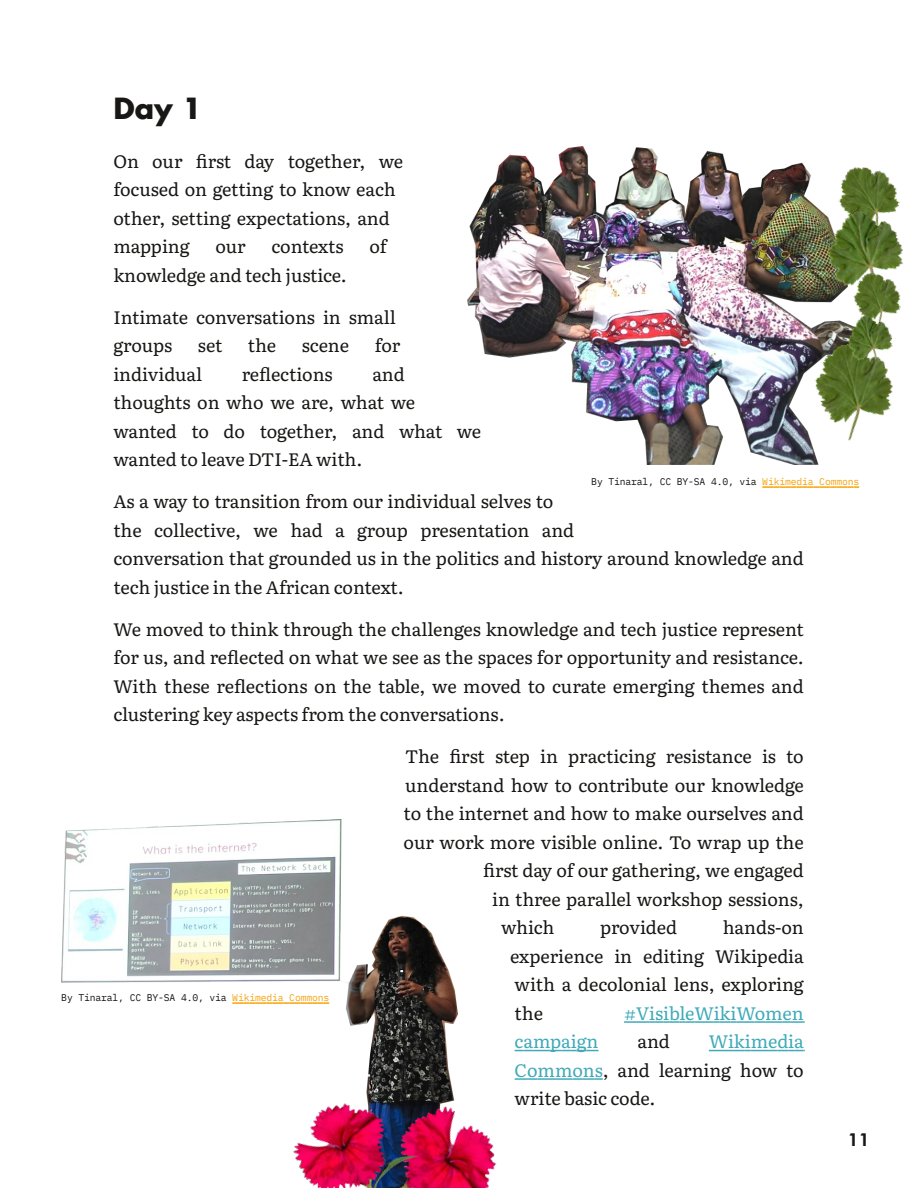
<style>
.page{position:relative;width:918px;height:1188px;background:#fff}
.page>*{position:absolute;margin:0;border:0;box-sizing:border-box;transform-origin:0 0}
.t1{font:700 28.5px "Futura";color:#181715}
.t2{font:18px/28.5px "Literata";letter-spacing:-.005em;color:#181715}
.t3{font:18px "Literata";letter-spacing:-.01em;color:#40aab8}
.t4{font:800 18px "Futura BT";color:#181715}
.t5{font:9.75px "IBM Plex Mono";letter-spacing:-.015em;color:#181715}
.s1{color:#f6a30c}
.s2{color:#40aab8}
</style>
<div class="page">
<svg style="left:624px;top:1021px;width:181px;height:2px"></svg>
<svg style="left:515px;top:1050px;width:84px;height:1px"></svg>
<svg style="left:709px;top:1050px;width:96px;height:1px"></svg>
<svg style="left:515px;top:1078px;width:88px;height:2px"></svg>
<img style="left:468px;top:147px;width:375px;height:318px">
<img style="left:61px;top:820px;width:397px;height:274px">
<img style="left:834px;top:164px;width:66px;height:41px">
<img style="left:818px;top:205px;width:86px;height:98px">
<img style="left:845px;top:269px;width:59px;height:44px">
<img style="left:797px;top:335px;width:96px;height:115px">
<img style="left:843px;top:313px;width:54px;height:57px">
<img style="left:428px;top:1094px;width:69px;height:94px">
<img style="left:283px;top:1088px;width:145px;height:100px">
<svg style="left:762px;top:486px;width:97px;height:2px"></svg>
<svg style="left:232px;top:1002px;width:97px;height:2px"></svg>
<h1 class="t1" style="left:113px;top:97px;width:90px">Day 1</h1>
<p class="t2" style="left:113px;top:146px;width:291px">On our first day together, we focused on getting to know each other, setting expectations, and mapping</p>
<p class="t2" style="left:215px;top:231px;width:32px">our</p>
<p class="t2" style="left:272px;top:231px;width:74px">contexts</p>
<p class="t2" style="left:369px;top:231px;width:19px">of</p>
<p class="t2" style="left:113px;top:260px;width:235px">knowledge and tech justice.</p>
<p class="t2" style="left:113px;top:302px;width:284px">Intimate conversations in small groups</p>
<p class="t2" style="left:198px;top:330px;width:26px">set</p>
<p class="t2" style="left:248px;top:330px;width:30px">the</p>
<p class="t2" style="left:302px;top:330px;width:49px">scene</p>
<p class="t2" style="left:375px;top:330px;width:27px">for</p>
<p class="t2" style="left:113px;top:359px;width:90px">individual</p>
<p class="t2" style="left:242px;top:359px;width:92px">reflections</p>
<p class="t2" style="left:113px;top:359px;width:369px;text-indent:259px">and thoughts on who we are, what we wanted to do together, and what we wanted to leave DTI-EA with.</p>
<p class="t2" style="left:113px;top:486px;width:692px">As a way to transition from our individual selves to<br>the collective, we had a group presentation and<br>conversation that grounded us in the politics and history around knowledge and tech justice in the African context.</p>
<p class="t2" style="left:113px;top:614px;width:692px;text-align:justify">We moved to think through the challenges knowledge and tech justice represent for us, and reflected on what we see as the spaces for opportunity and resistance.<br>With these reflections on the table, we moved to curate emerging themes and clustering key aspects from the conversations.</p>
<p class="t2" style="left:405px;top:741px;width:400px">The first step in practicing resistance is to</p>
<p class="t2" style="left:405px;top:770px;width:400px">understand how to contribute our knowledge</p>
<p class="t2" style="left:404px;top:798px;width:402px">to the internet and how to make ourselves and</p>
<p class="t2" style="left:404px;top:827px;width:402px">our work more visible online. To wrap up the</p>
<p class="t2" style="left:483px;top:855px;width:322px">first day of our gathering, we engaged</p>
<p class="t2" style="left:492px;top:884px;width:313px">in three parallel workshop sessions,</p>
<p class="t2" style="left:501px;top:912px;width:55px">which</p>
<p class="t2" style="left:600px;top:912px;width:79px">provided</p>
<p class="t5" style="left:591px;top:475px;width:270px">By Tinaral, CC BY-SA 4.0, via <span class="s1">Wikimedia Commons</span></p>
<p class="t2" style="left:510px;top:912px;width:295px;text-align:justify;text-indent:213px">hands-on experience in editing Wikipedia with a decolonial lens, exploring the</p>
<p class="t5" style="left:61px;top:991px;width:270px">By Tinaral, CC BY-SA 4.0, via <span class="s1">Wikimedia Commons</span></p>
<p class="t3" style="left:624px;top:999px;width:181px">#VisibleWikiWomen</p>
<p class="t2" style="left:515px;top:1026px;width:291px;text-align:justify;text-indent:194px"><span class="s2">Wikimedia Commons</span>, and learning how to write basic code.</p>
<p class="t3" style="left:515px;top:1027px;width:85px">campaign</p>
<p class="t2" style="left:637px;top:1026px;width:34px">and</p>
<p class="t4" style="left:848px;top:1129px;width:23px">11</p>
</div>
